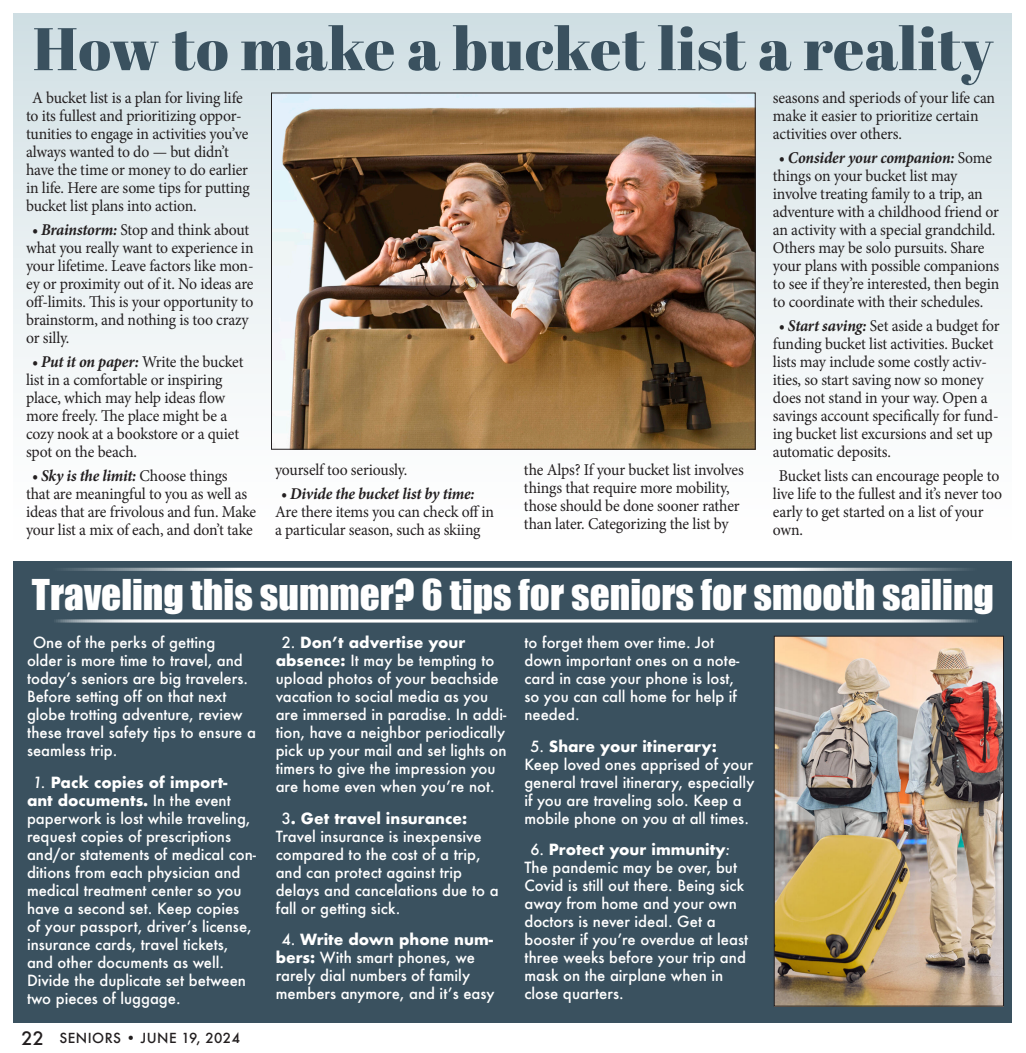
<style>
.page{position:relative;width:1026px;height:1053px;background:#fff}
.page>*{position:absolute;margin:0;border:0;box-sizing:border-box;transform-origin:0 0}
.Main_Headline{font:60px "Abril Fatface";letter-spacing:.01em;color:#3a515f}
.Sans_Serif_Main_Headline{font:39px "Impact";color:#fff}
.Health_and_wellnes_Body_copy{font:16.5px/18px "Minion Pro";letter-spacing:-.015em;color:#231f20;scale:.95 1}
.Subhead{font:500 15px/18px "Futura";color:#fff}
.t1{font:500 13.5px "Futura";letter-spacing:.035em;color:#231f20}
.s1{font-weight:700;font-style:italic}
.s2{font-style:italic}
.s3{font-weight:700}
.s4{font-size:18px}
</style>
<div class="page">
<div style="left:14px;top:14px;width:998px;height:536px;background:linear-gradient(to bottom,#d1dfe4,#fff)"></div>
<img style="left:273px;top:95px;width:480px;height:352px">
<div style="left:14px;top:562px;width:998px;height:461px;background:#3a515f"></div>
<img style="left:776px;top:638px;width:226px;height:366px">
<div style="left:774px;top:636px;width:230px;height:370px;border:1px solid #231f20"></div>
<hr style="left:15px;top:568px;width:999px;height:3px;background:#fff">
<svg style="left:54px;top:619px;width:924px;height:4px;background:#ccd2d5"></svg>
<p class="Main_Headline" style="left:33px;top:7px;width:962px">How to make a bucket list a reality</p>
<p class="Health_and_wellnes_Body_copy" style="left:26px;top:89px;width:237px;text-indent:6px">A bucket list is a plan for living life to its fullest and prioritizing oppor&shy;tunities to engage in activities you’ve always wanted to do — but didn’t have the time or money to do earlier in life. Here are some tips for putting bucket list plans into action.</p>
<p class="Health_and_wellnes_Body_copy" style="left:26px;top:221px;width:241px;text-indent:6px"><span class="s1">• Brainstorm:</span> Stop and think about what you really want to experience in your lifetime. Leave factors like mon&shy;ey or proximity out of it. No ideas are off-limits. This is your opportunity to brainstorm, and nothing is too crazy or silly.</p>
<p class="Health_and_wellnes_Body_copy" style="left:26px;top:353px;width:230px;text-indent:6px"><span class="s1">• Put it on paper:</span> Write the bucket list in a comfortable or inspiring place, which may help ideas flow more freely. The place might be a cozy nook at a bookstore or a quiet spot on the beach.</p>
<p class="Health_and_wellnes_Body_copy" style="left:26px;top:467px;width:244px;text-indent:6px"><span class="s1">• Sky is the limit:</span> Choose things<br>that are meaningful to you as well as ideas that are frivolous and fun. Make your list a mix of each, and don’t take</p>
<p class="Health_and_wellnes_Body_copy" style="left:275px;top:461px;width:141px">yourself too seriously.</p>
<p class="Health_and_wellnes_Body_copy" style="left:275px;top:485px;width:232px;text-indent:6px"><span class="s1">• Divide the bucket list by time:<br></span>Are there items you can check off in a particular season, such as skiing</p>
<p class="Health_and_wellnes_Body_copy" style="left:524px;top:461px;width:233px">the Alps? If your bucket list involves things that require more mobility, those should be done sooner rather than later. Categorizing the list by</p>
<p class="Health_and_wellnes_Body_copy" style="left:773px;top:89px;width:235px">seasons and speriods of your life can make it easier to prioritize certain activities over others.</p>
<p class="Health_and_wellnes_Body_copy" style="left:773px;top:149px;width:240px;text-indent:6px"><span class="s1">• Consider your companion:</span> Some things on your bucket list may involve treating family to a trip, an adventure with a childhood friend or an activity with a special grandchild.<br>Others may be solo pursuits. Share your plans with possible companions to see if they’re interested, then begin to coordinate with their schedules.</p>
<p class="Health_and_wellnes_Body_copy" style="left:773px;top:317px;width:240px;text-indent:6px"><span class="s1">• Start saving:</span> Set aside a budget for funding bucket list activities. Bucket lists may include some costly activ&shy;ities, so start saving now so money does not stand in your way. Open a savings account specifically for fund&shy;ing bucket list excursions and set up automatic deposits.</p>
<p class="Health_and_wellnes_Body_copy" style="left:773px;top:467px;width:243px;text-indent:6px">Bucket lists can encourage people to live life to the fullest and it’s never too early to get started on a list of your own.</p>
<p class="Sans_Serif_Main_Headline" style="left:32px;top:565px;width:964px">Traveling this summer? 6 tips for seniors for smooth sailing</p>
<p class="Subhead" style="left:27px;top:633px;width:231px;text-indent:6px">One of the perks of getting<br>older is more time to travel, and today’s seniors are big travelers.<br>Before setting off on that next globe trotting adventure, review these travel safety tips to ensure a seamless trip.</p>
<p class="Subhead" style="left:27px;top:773px;width:231px;text-indent:6px"><span class="s2">1.</span> <span class="s3">Pack copies of import&shy;ant documents.</span> In the event paperwork is lost while traveling, request copies of prescriptions and/or statements of medical con&shy;ditions from each physician and medical treatment center so you have a second set. Keep copies of your passport, driver’s license, insurance cards, travel tickets, and other documents as well.<br>Divide the duplicate set between two pieces of luggage.</p>
<p class="t1" style="left:21px;top:1029px;width:220px"><span class="s4">22</span> SENIORS • JUNE 19, 2024</p>
<p class="Subhead" style="left:276px;top:634px;width:232px;text-indent:6px">2. <span class="s3">Don’t advertise your absence:</span> It may be tempting to upload photos of your beachside vacation to social media as you are immersed in paradise. In addi&shy;tion, have a neighbor periodically pick up your mail and set lights on timers to give the impression you are home even when you’re not.</p>
<p class="Subhead" style="left:276px;top:809px;width:224px;text-indent:6px">3<span class="s3">. Get travel insurance:<br></span>Travel insurance is inexpensive compared to the cost of a trip, and can protect against trip delays and cancelations due to a fall or getting sick.</p>
<p class="Subhead" style="left:276px;top:931px;width:220px;text-indent:6px">4. <span class="s3">Write down phone num&shy;bers:</span> With smart phones, we rarely dial numbers of family members anymore, and it’s easy</p>
<p class="Subhead" style="left:524px;top:633px;width:217px">to forget them over time. Jot down important ones on a note&shy;card in case your phone is lost, so you can call home for help if needed.</p>
<p class="Subhead" style="left:524px;top:737px;width:231px;text-indent:6px">5. <span class="s3">Share your itinerary:<br></span>Keep loved ones apprised of your general travel itinerary, especially if you are traveling solo. Keep a mobile phone on you at all times.</p>
<p class="Subhead" style="left:524px;top:840px;width:225px;text-indent:6px">6. <span class="s3">Protect your immunity</span><span class="s2">:<br></span>The pandemic may be over, but<br>Covid is still out there. Being sick away from home and your own doctors is never ideal. Get a booster if you’re overdue at least three weeks before your trip and mask on the airplane when in close quarters.</p>
</div>
